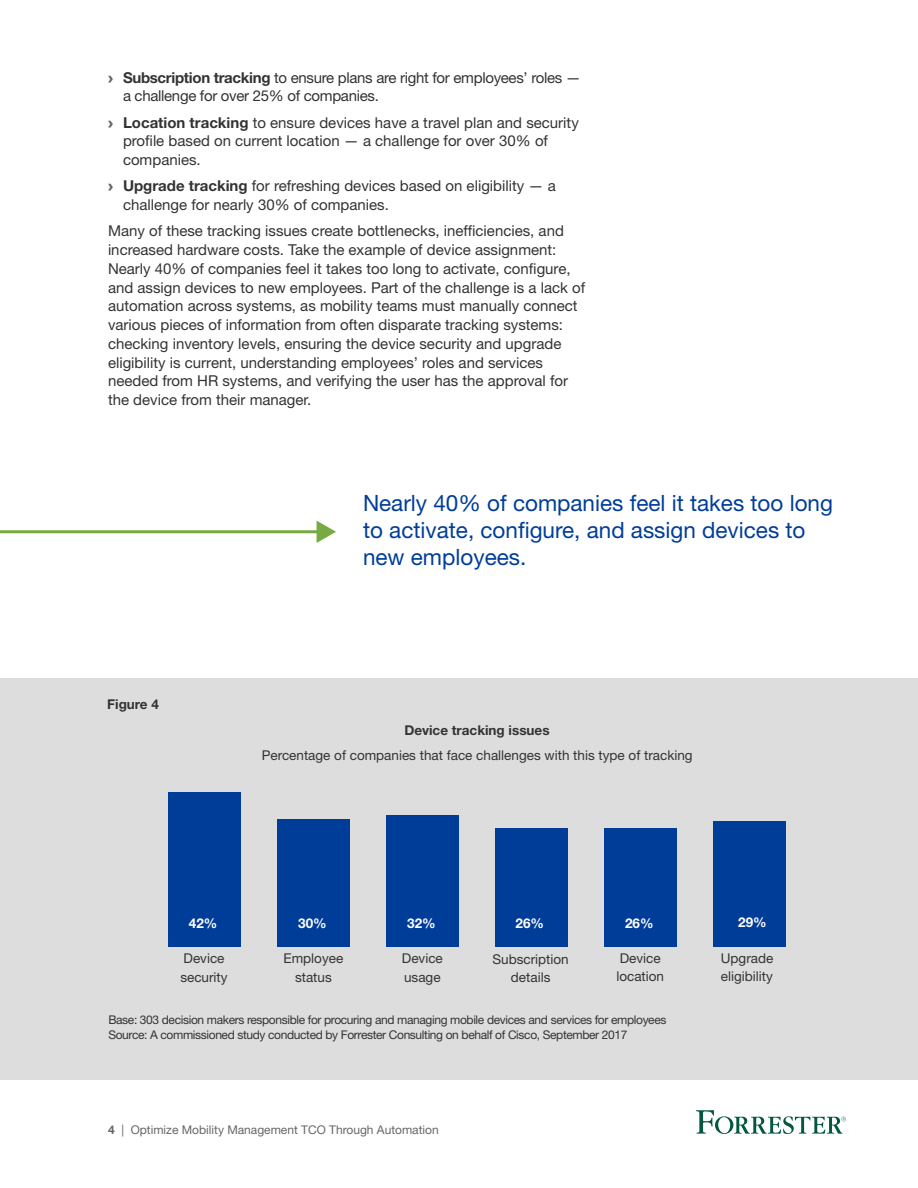
<style>
.page{position:relative;width:918px;height:1188px;background:#fff}
.page>*{position:absolute;margin:0;border:0;box-sizing:border-box;transform-origin:0 0}
.t1{font:22.5px/27px "Helvetica Neue LT Std";color:#003d99}
.t2{font:15px/18.8px "Helvetica Neue LT Std";color:#333}
.t3{font:15px/18.8px "Helvetica Neue LT Std";letter-spacing:-.02em;color:#333}
.t4{font:13.5px/18.8px "Helvetica Neue LT Std";color:#333}
.t5{font:700 13.5px "Helvetica Neue LT Std";color:#333}
.t6{font:700 13.5px "Helvetica Neue LT Std";color:#fff}
.t7{font:12px/15px "Helvetica Neue LT Std";letter-spacing:-.03em;color:#333}
.t8{font:12px "Helvetica Neue LT Std";color:#666}
.s1{font-family:"Arial";font-weight:900;color:#666}
.s2{font-weight:700}
</style>
<div class="page">
<svg style="left:696px;top:1110px;width:150px;height:24px"></svg>
<div style="left:0;top:678px;width:918px;height:402px;background:#ddd"></div>
<div style="left:168px;top:792px;width:73px;height:155px;background:#003d99"></div>
<div style="left:277px;top:819px;width:73px;height:128px;background:#003d99"></div>
<div style="left:386px;top:815px;width:73px;height:132px;background:#003d99"></div>
<div style="left:495px;top:828px;width:73px;height:119px;background:#003d99"></div>
<div style="left:604px;top:828px;width:73px;height:118px;background:#003d99"></div>
<div style="left:713px;top:821px;width:73px;height:125px;background:#003d99"></div>
<hr style="left:0;top:530px;width:326px;height:3px;background:#77aa41">
<svg style="left:317px;top:521px;width:19px;height:22px"></svg>
<p class="t3" style="left:123px;top:68px;width:459px;text-indent:-15px"><span class="s1">›</span> <span class="s2">Subscription tracking</span> to ensure plans are right for employees’ roles — a challenge for over 25% of companies.</p>
<p class="t2" style="left:123px;top:113px;width:457px;text-indent:-15px"><span class="s1">›</span> <span class="s2">Location tracking</span> to ensure devices have a travel plan and security profile based on current location — a challenge for over 30% of companies.</p>
<p class="t2" style="left:123px;top:177px;width:434px;text-indent:-15px"><span class="s1">›</span> <span class="s2">Upgrade tracking</span> for refreshing devices based on eligibility — a challenge for nearly 30% of companies.</p>
<p class="t2" style="left:108px;top:222px;width:479px">Many of these tracking issues create bottlenecks, inefficiencies, and increased hardware costs. Take the example of device assignment:<br>Nearly 40% of companies feel it takes too long to activate, configure, and assign devices to new employees. Part of the challenge is a lack of automation across systems, as mobility teams must manually connect various pieces of information from often disparate tracking systems: checking inventory levels, ensuring the device security and upgrade eligibility is current, understanding employees’ roles and services needed from HR systems, and verifying the user has the approval for the device from their manager.</p>
<p class="t5" style="left:107px;top:696px;width:53px">Figure 4</p>
<h1 class="t1" style="left:363px;top:489px;width:472px">Nearly 40% of companies feel it takes too long to activate, configure, and assign devices to new employees.</h1>
<p class="t5" style="left:404px;top:721px;width:147px">Device tracking issues</p>
<p class="t4" style="left:262px;top:746px;width:432px">Percentage of companies that face challenges with this type of tracking</p>
<p class="t6" style="left:189px;top:915px;width:30px">42%</p>
<p class="t6" style="left:298px;top:915px;width:30px">30%</p>
<p class="t6" style="left:407px;top:915px;width:30px">32%</p>
<p class="t6" style="left:516px;top:915px;width:30px">26%</p>
<p class="t6" style="left:625px;top:915px;width:30px">26%</p>
<p class="t6" style="left:738px;top:914px;width:30px">29%</p>
<p class="t4" style="left:180px;top:949px;width:49px">Device security</p>
<p class="t4" style="left:284px;top:949px;width:61px;text-align:center">Employee status</p>
<p class="t4" style="left:402px;top:949px;width:42px">Device usage</p>
<p class="t4" style="left:493px;top:949px;width:78px;text-align:center">Subscription details</p>
<p class="t4" style="left:616px;top:948px;width:49px">Device location</p>
<p class="t4" style="left:721px;top:948px;width:54px">Upgrade eligibility</p>
<p class="t7" style="left:108px;top:1012px;width:560px">Base: 303 decision makers responsible for procuring and managing mobile devices and services for employees<br>Source: A commissioned study conducted by Forrester Consulting on behalf of Cisco, September 2017</p>
<p class="t8" style="left:108px;top:1123px;width:332px"><span class="s2">4</span> | Optimize Mobility Management TCO Through Automation</p>
</div>
